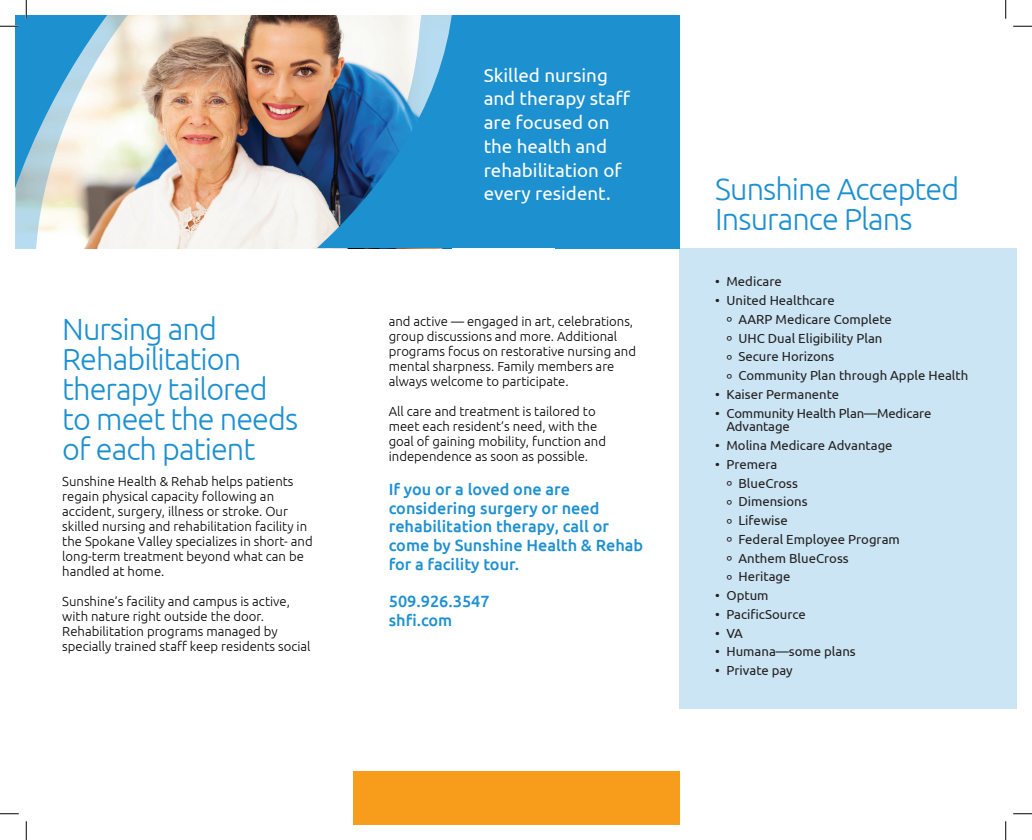
<style>
.page{position:relative;width:1032px;height:840px;background:#fff}
.page>*{position:absolute;margin:0;border:0;box-sizing:border-box;transform-origin:0 0}
.NEW_Section_header{font:300 30.62px/30px "Ubuntu";letter-spacing:-.03em;color:#1d90d0}
.t1{font:18.75px/23.8px "Ubuntu";color:#fff}
.t2{font:500 16.25px/18.8px "Ubuntu";color:#1d90d0}
.NEW_Text{font:300 13.12px/15px "Ubuntu";color:#000}
.t3{font:13.12px/18.8px "Ubuntu";color:#231f20}
</style>
<div class="page">
<img style="left:129px;top:15px;width:188px;height:233px">
<svg style="left:317px;top:15px;width:238px;height:233px;background:#3d91c4"></svg>
<div style="left:555px;top:15px;width:124px;height:233px;background:#1d90d0"></div>
<div style="left:679px;top:248px;width:337px;height:460px;background:#cbe5f4"></div>
<div style="left:352px;top:771px;width:327px;height:54px;background:#f89c1c"></div>
<svg style="left:1013px;top:25px;width:18px;height:2px"></svg>
<svg style="left:0;top:813px;width:19px;height:2px"></svg>
<svg style="left:1013px;top:813px;width:18px;height:2px"></svg>
<svg style="left:0;top:0;width:129px;height:248px"></svg>
<svg style="left:25px;top:821px;width:2px;height:19px"></svg>
<svg style="left:1005px;top:0;width:1px;height:19px"></svg>
<svg style="left:1005px;top:821px;width:1px;height:19px"></svg>
<p class="NEW_Section_header" style="left:62px;top:313px;width:237px">Nursing and<br>Rehabilitation therapy tailored to meet the needs of each patient</p>
<p class="NEW_Text" style="left:62px;top:474px;width:252px">Sunshine Health &amp; Rehab helps patients regain physical capacity following an accident, surgery, illness or stroke. Our skilled nursing and rehabilitation facility in the Spokane Valley specializes in short- and long-term treatment beyond what can be handled at home.</p>
<p class="NEW_Text" style="left:62px;top:594px;width:250px">Sunshine’s facility and campus is active, with nature right outside the door.<br>Rehabilitation programs managed by specially trained staff keep residents social</p>
<p class="t1" style="left:483px;top:63px;width:148px">Skilled nursing and therapy staff are focused on the health and rehabilitation of every resident.</p>
<p class="NEW_Text" style="left:388px;top:314px;width:249px">and active — engaged in art, celebrations, group discussions and more. Additional programs focus on restorative nursing and mental sharpness. Family members are always welcome to participate.</p>
<p class="NEW_Text" style="left:388px;top:404px;width:219px">All care and treatment is tailored to meet each resident’s need, with the goal of gaining mobility, function and independence as soon as possible.</p>
<p class="t2" style="left:388px;top:479px;width:256px">If you or a loved one are considering surgery or need rehabilitation therapy, call or come by Sunshine Health &amp; Rehab for a facility tour.</p>
<p class="t2" style="left:388px;top:592px;width:102px">509.926.3547</p>
<p class="t2" style="left:388px;top:610px;width:65px">shfi.com</p>
<p class="NEW_Section_header" style="left:715px;top:173px;width:245px">Sunshine Accepted<br>Insurance Plans</p>
<p class="t3" style="left:715px;top:272px;width:68px">• Medicare</p>
<p class="t3" style="left:726px;top:291px;width:243px;text-indent:-11px">• United Healthcare<br>º AARP Medicare Complete<br>º UHC Dual Eligibility Plan<br>º Secure Horizons<br>º Community Plan through Apple Health</p>
<p class="t3" style="left:715px;top:384px;width:125px">• Kaiser Permanente</p>
<p class="t3" style="left:726px;top:406px;width:206px;line-height:13.8px;text-indent:-11px">• Community Health Plan—Medicare<br>Advantage</p>
<p class="t3" style="left:715px;top:436px;width:179px">• Molina Medicare Advantage</p>
<p class="t3" style="left:726px;top:454px;width:175px;text-indent:-11px">• Premera<br>º BlueCross<br>º Dimensions<br>º Lifewise<br>º Federal Employee Program º Anthem BlueCross<br>º Heritage</p>
<p class="t3" style="left:715px;top:586px;width:55px">• Optum</p>
<p class="t3" style="left:715px;top:604px;width:92px">• PacificSource</p>
<p class="t3" style="left:715px;top:623px;width:29px">• VA</p>
<p class="t3" style="left:715px;top:642px;width:142px">• Humana—some plans</p>
<p class="t3" style="left:715px;top:661px;width:79px">• Private pay</p>
</div>
